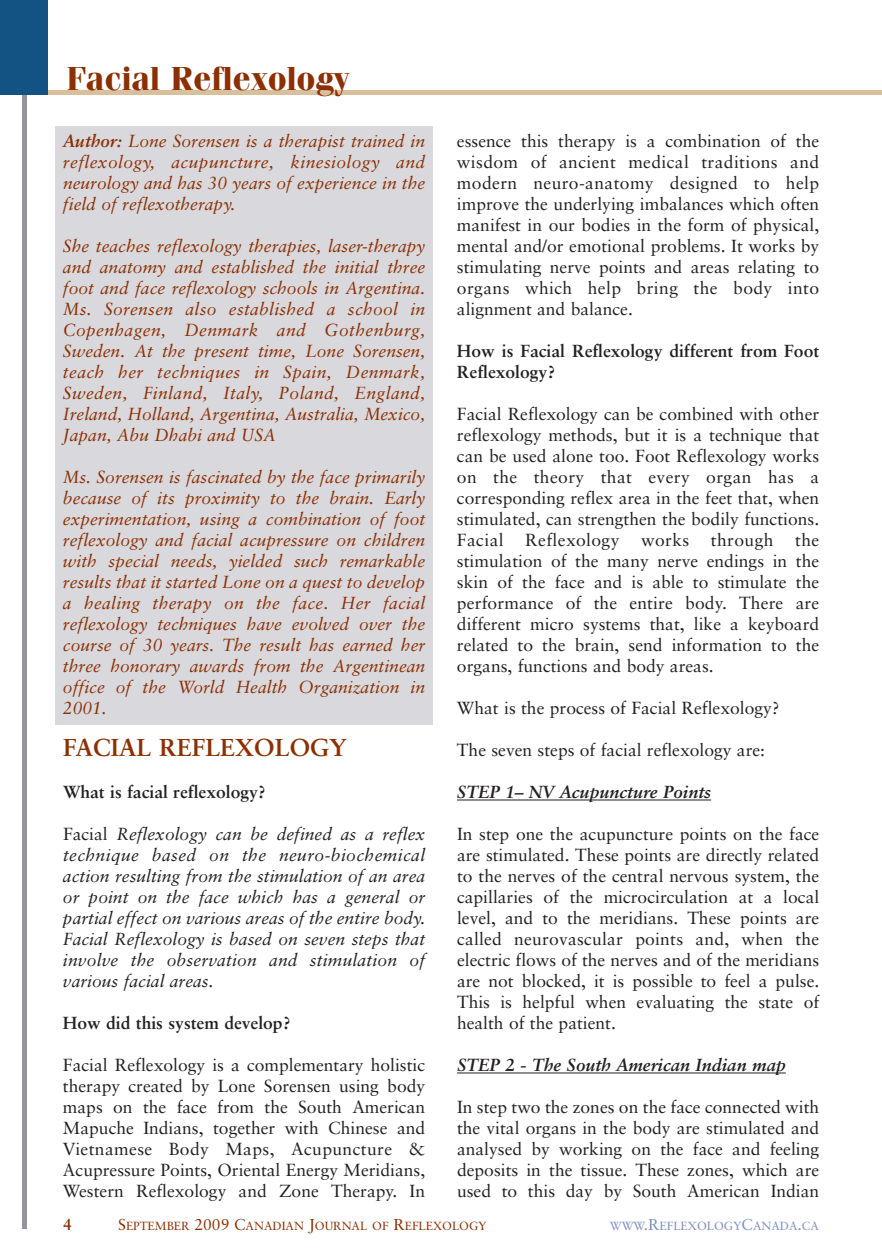
<style>
.page{position:relative;width:882px;height:1260px;background:#fff}
.page>*{position:absolute;margin:0;border:0;box-sizing:border-box;transform-origin:0 0}
.t1{font:700 33.25px "Fenice";color:#8c2f01}
.t2{font:700 24.5px "Sabon";color:#8c2f01}
.t3{font:17.5px/21px "Sabon";color:#231f20;text-align:justify}
.t4{font:italic 17.5px/21px "Sabon";color:#8c2f01;text-align:justify}
.t5{font:italic 17.5px/21px "Sabon";letter-spacing:.01em;color:#231f20;text-align:justify}
.t6{font:700 17.5px/21px "Sabon";color:#231f20}
.t7{font:italic 700 17.5px "Sabon";color:#231f20}
.t8{font:700 15.75px "Sabon";color:#8c2f01}
.t9{font:11.9px "Sabon";color:#8c2f01}
.t10{font:11.9px "Sabon";color:#7d8dc1}
.s1{font-weight:700}
.s2{font-style:normal}
.s3{font-size:15.75px}
</style>
<div class="page">
<hr style="left:22px;top:0;width:4px;height:1228px;background:#9494a1">
<div style="left:55px;top:126px;width:378px;height:598px;background:#d8d8dd"></div>
<div style="left:0;top:90px;width:882px;height:5px;background:#d7c09b"></div>
<div style="left:0;top:0;width:47px;height:95px;background:#135384"></div>
<hr style="left:457px;top:800px;width:254px;height:1px;background:#231f20">
<hr style="left:457px;top:1073px;width:329px;height:1px;background:#231f20">
<h1 class="t1" style="left:67px;top:67px;width:284px">Facial Reflexology</h1>
<p class="t4" style="left:63px;top:132px;width:364px"><span class="s1">Author:</span> Lone Sorensen is a therapist trained in reflexology, acupuncture, kinesiology and neurology and has 30 years of experience in the field of reflexotherapy.</p>
<p class="t4" style="left:63px;top:237px;width:364px">She teaches reflexology therapies, laser-therapy and anatomy and established the initial three foot and face reflexology schools in Argentina.<br>Ms. Sorensen also established a school in Copenhagen, Denmark and Gothenburg, Sweden. At the present time, Lone Sorensen, teach her techniques in Spain, Denmark, Sweden, Finland, Italy, Poland, England, Ireland, Holland, Argentina, Australia, Mexico, Japan, Abu Dhabi and USA</p>
<p class="t4" style="left:63px;top:468px;width:364px">Ms. Sorensen is fascinated by the face primarily because of its proximity to the brain. Early experimentation, using a combination of foot reflexology and facial acupressure on children with special needs, yielded such remarkable results that it started Lone on a quest to develop a healing therapy on the face. Her facial reflexology techniques have evolved over the course of 30 years. The result has earned her three honorary awards from the Argentinean office of the World Health Organization in 2001.</p>
<h2 class="t2" style="left:63px;top:737px;width:285px">FACIAL REFLEXOLOGY</h2>
<p class="t6" style="left:63px;top:783px;width:204px">What is facial reflexology?</p>
<p class="t5" style="left:63px;top:825px;width:364px"><span class="s2">Facial</span> Reflexology can be defined as a reflex technique based on the neuro-biochemical action resulting from the stimulation of an area or point on the face which has a general or partial effect on various areas of the entire body.<br>Facial Reflexology is based on seven steps that involve the observation and stimulation of various facial areas.</p>
<p class="t6" style="left:63px;top:1014px;width:229px">How did this system develop?</p>
<p class="t3" style="left:63px;top:1056px;width:364px">Facial Reflexology is a complementary holistic therapy created by Lone Sorensen using body maps on the face from the South American Mapuche Indians, together with Chinese and Vietnamese Body Maps, Acupuncture &amp; Acupressure Points, Oriental Energy Meridians, Western Reflexology and Zone Therapy. In</p>
<p class="t3" style="left:457px;top:132px;width:364px">essence this therapy is a combination of the wisdom of ancient medical traditions and modern neuro-anatomy designed to help improve the underlying imbalances which often manifest in our bodies in the form of physical, mental and/or emotional problems. It works by stimulating nerve points and areas relating to organs which help bring the body into alignment and balance.</p>
<p class="t6" style="left:457px;top:342px;width:364px">How is Facial Reflexology different from Foot<br>Reflexology?</p>
<p class="t3" style="left:457px;top:405px;width:364px">Facial Reflexology can be combined with other reflexology methods, but it is a technique that can be used alone too. Foot Reflexology works on the theory that every organ has a corresponding reflex area in the feet that, when stimulated, can strengthen the bodily functions.<br>Facial Reflexology works through the stimulation of the many nerve endings in the skin of the face and is able to stimulate the performance of the entire body. There are different micro systems that, like a keyboard related to the brain, send information to the organs, functions and body areas.</p>
<p class="t3" style="left:457px;top:699px;width:324px">What is the process of Facial Reflexology?</p>
<p class="t3" style="left:457px;top:741px;width:310px">The seven steps of facial reflexology are:</p>
<p class="t7" style="left:457px;top:785px;width:256px">STEP 1– NV Acupuncture Points</p>
<p class="t3" style="left:457px;top:825px;width:364px">In step one the acupuncture points on the face are stimulated. These points are directly related to the nerves of the central nervous system, the capillaries of the microcirculation at a local level, and to the meridians. These points are called neurovascular points and, when the electric flows of the nerves and of the meridians are not blocked, it is possible to feel a pulse.<br>This is helpful when evaluating the state of health of the patient.</p>
<p class="t7" style="left:457px;top:1058px;width:330px">STEP 2 - The South American Indian map</p>
<p class="t3" style="left:457px;top:1098px;width:364px">In step two the zones on the face connected with the vital organs in the body are stimulated and analysed by working on the face and feeling deposits in the tissue. These zones, which are used to this day by South American Indian</p>
<p class="t8" style="left:63px;top:1218px;width:10px">4</p>
<p class="t9" style="left:118px;top:1221px;width:370px"><span class="s3">S</span>EPTEMBER <span class="s3">2009 C</span>ANADIAN <span class="s3">J</span>OURNAL OF <span class="s3">R</span>EFLEXOLOGY</p>
<p class="t10" style="left:610px;top:1221px;width:211px">WWW<span class="s3">.R</span>EFLEXOLOGY<span class="s3">C</span>ANADA<span class="s3">.</span>CA</p>
</div>
